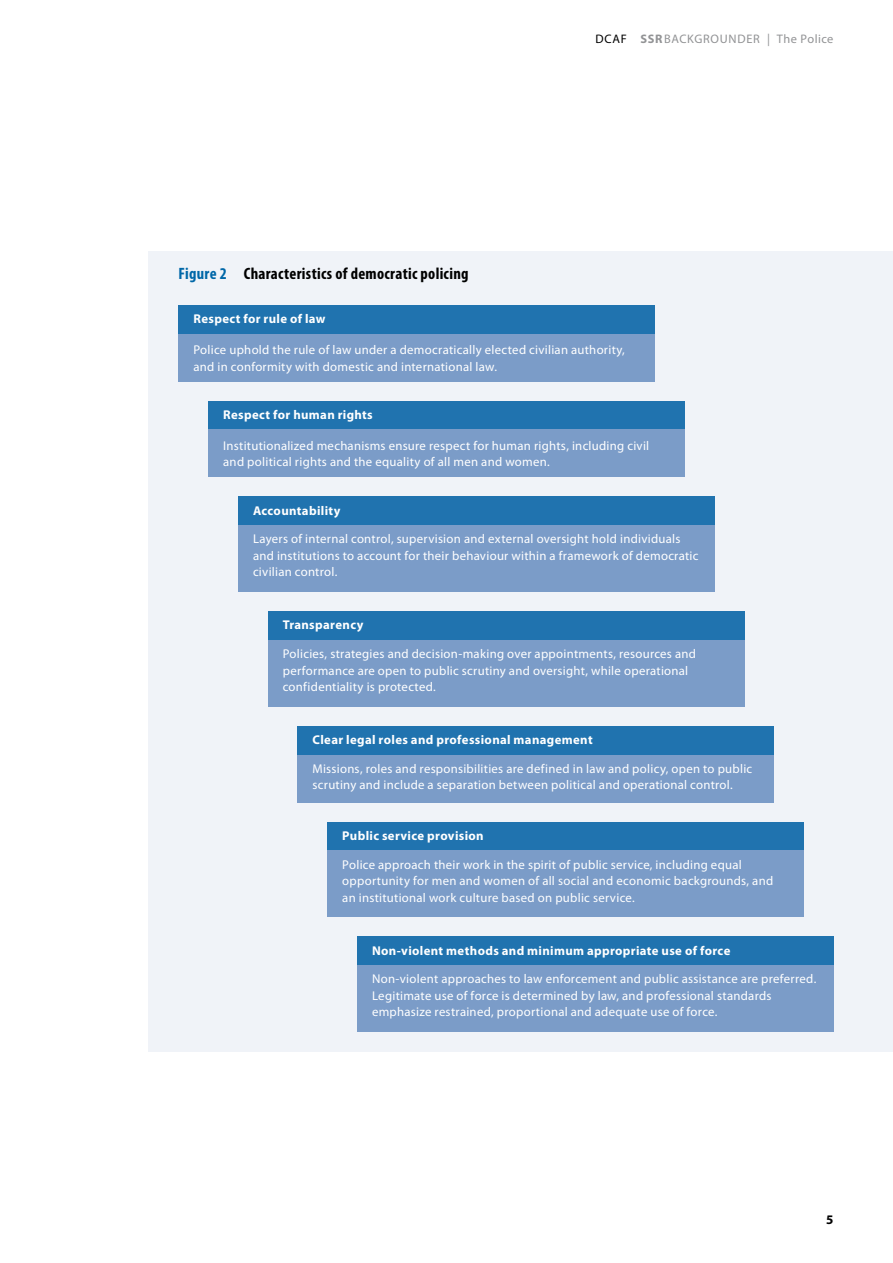
<style>
.page{position:relative;width:893px;height:1263px;background:#fff}
.page>*{position:absolute;margin:0;border:0;box-sizing:border-box;transform-origin:0 0}
.t1{font:700 condensed 16.5px "Myriad Pro";letter-spacing:.02em;color:#000}
.t2{font:700 13.2px "Myriad Pro";color:#000}
.t3{font:12.75px/16.5px "Myriad Pro";letter-spacing:.02em;color:#fff}
.t4{font:700 12.75px "Myriad Pro";letter-spacing:.025em;color:#fff}
.t5{font:12.3px "Myriad Pro";letter-spacing:.05em;color:#929395}
.s1{color:#0067a8}
.s2{color:#000}
.s3{font-weight:700}
</style>
<div class="page">
<div style="left:149px;top:251px;width:744px;height:800px;background:#f0f3f8"></div>
<div style="left:357px;top:936px;width:476px;height:29px;background:#2073af"></div>
<div style="left:357px;top:965px;width:476px;height:67px;background:#7b9cc8"></div>
<div style="left:327px;top:822px;width:477px;height:28px;background:#2073af"></div>
<div style="left:327px;top:850px;width:477px;height:67px;background:#7b9cc8"></div>
<div style="left:298px;top:726px;width:476px;height:29px;background:#2073af"></div>
<div style="left:298px;top:755px;width:476px;height:48px;background:#7b9cc8"></div>
<div style="left:268px;top:611px;width:476px;height:29px;background:#2073af"></div>
<div style="left:268px;top:640px;width:476px;height:67px;background:#7b9cc8"></div>
<div style="left:238px;top:496px;width:476px;height:29px;background:#2073af"></div>
<div style="left:238px;top:525px;width:476px;height:67px;background:#7b9cc8"></div>
<div style="left:208px;top:401px;width:477px;height:28px;background:#2073af"></div>
<div style="left:208px;top:429px;width:477px;height:48px;background:#7b9cc8"></div>
<div style="left:179px;top:305px;width:476px;height:29px;background:#2073af"></div>
<div style="left:179px;top:334px;width:476px;height:48px;background:#7b9cc8"></div>
<p class="t1" style="left:179px;top:265px;width:291px"><span class="s1">Figure 2</span> Characteristics of democratic policing</p>
<p class="t5" style="left:595px;top:32px;width:239px"><span class="s2">DCAF</span> <span class="s3">SSR</span>BACKGROUNDER | The Police</p>
<p class="t4" style="left:193px;top:312px;width:134px">Respect for rule of law</p>
<p class="t3" style="left:193px;top:342px;width:433px">Police uphold the rule of law under a democratically elected civilian authority, and in conformity with domestic and international law.</p>
<p class="t4" style="left:223px;top:407px;width:151px">Respect for human rights</p>
<p class="t3" style="left:223px;top:437px;width:428px">Institutionalized mechanisms ensure respect for human rights, including civil and political rights and the equality of all men and women.</p>
<p class="t4" style="left:253px;top:503px;width:89px">Accountability</p>
<p class="t3" style="left:253px;top:531px;width:447px">Layers of internal control, supervision and external oversight hold individuals and institutions to account for their behaviour within a framework of democratic civilian control.</p>
<p class="t4" style="left:283px;top:618px;width:82px">Transparency</p>
<p class="t3" style="left:283px;top:646px;width:415px">Policies, strategies and decision-making over appointments, resources and performance are open to public scrutiny and oversight, while operational confidentiality is protected.</p>
<p class="t4" style="left:313px;top:733px;width:282px">Clear legal roles and professional management</p>
<p class="t3" style="left:313px;top:761px;width:441px">Missions, roles and responsibilities are defined in law and policy, open to public scrutiny and include a separation between political and operational control.</p>
<p class="t4" style="left:342px;top:828px;width:143px">Public service provision</p>
<p class="t3" style="left:342px;top:856px;width:432px">Police approach their work in the spirit of public service, including equal opportunity for men and women of all social and economic backgrounds, and an institutional work culture based on public service.</p>
<p class="t4" style="left:372px;top:943px;width:360px">Non-violent methods and minimum appropriate use of force</p>
<p class="t3" style="left:372px;top:971px;width:446px">Non-violent approaches to law enforcement and public assistance are preferred.<br>Legitimate use of force is determined by law, and professional standards emphasize restrained, proportional and adequate use of force.</p>
<p class="t2" style="left:826px;top:1212px;width:9px">5</p>
</div>
